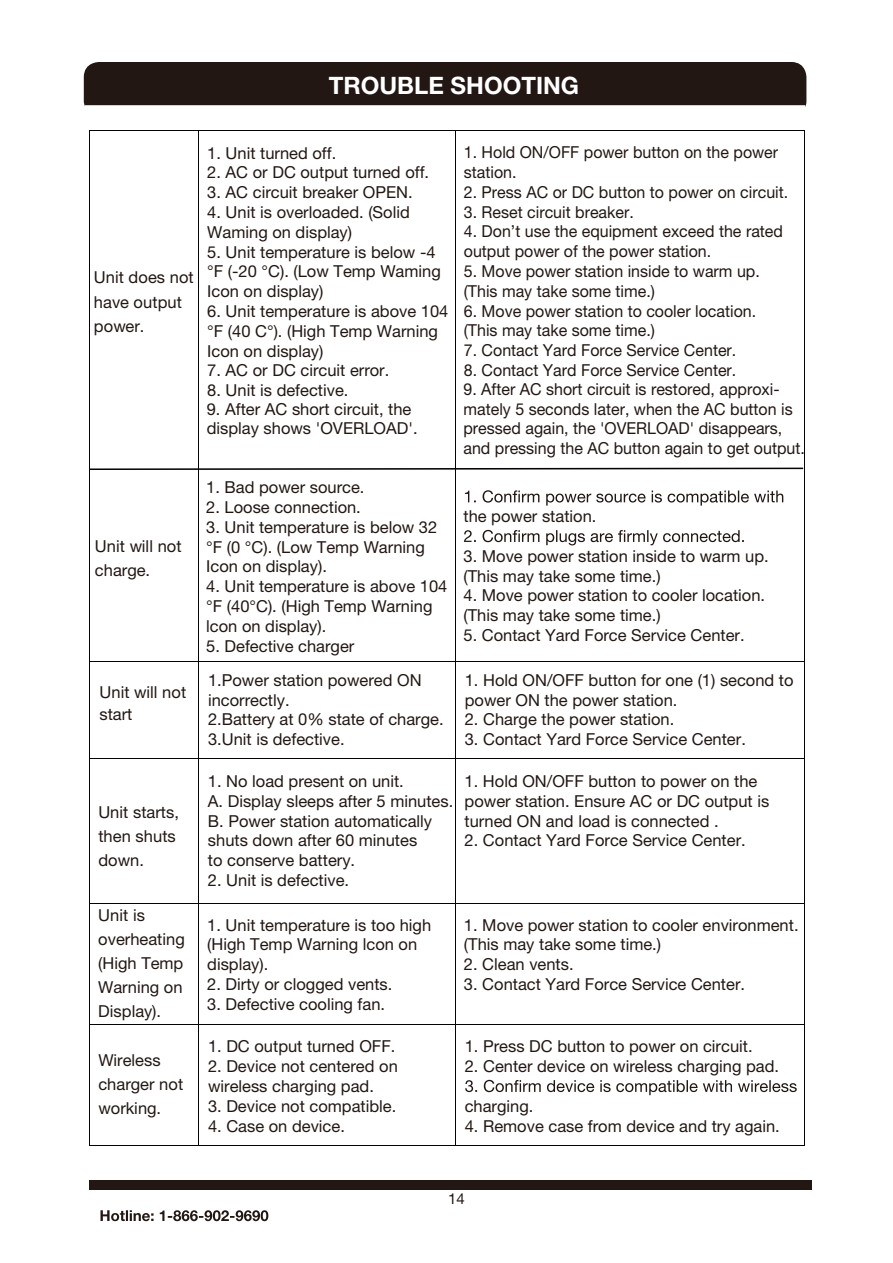
<style>
.page{position:relative;width:893px;height:1263px;background:#fff}
.page>*{position:absolute;margin:0;border:0;box-sizing:border-box;transform-origin:0 0}
.t1{font:700 24px "Helvetica Neue LT Std";color:#fff}
.t2{font:16.5px/19.8px "Helvetica Neue LT Std";color:#221713}
.t3{font:15px "Helvetica Neue LT Std";color:#221713}
</style>
<div class="page">
<div style="left:89px;top:1180px;width:723px;height:10px;background:#221713"></div>
<svg style="left:100px;top:1210px;width:168px;height:11px"></svg>
<div style="left:84px;top:62px;width:722px;height:45px;background:#221713"></div>
<hr style="left:89px;top:130px;width:109px;height:1px;background:#030303">
<hr style="left:199px;top:130px;width:256px;height:1px;background:#030303">
<hr style="left:456px;top:130px;width:348px;height:1px;background:#030303">
<hr style="left:89px;top:131px;width:1px;height:313px;background:#030303">
<hr style="left:198px;top:131px;width:1px;height:313px;background:#030303">
<hr style="left:455px;top:131px;width:1px;height:313px;background:#030303">
<hr style="left:804px;top:131px;width:1px;height:313px;background:#030303">
<hr style="left:89px;top:444px;width:1px;height:217px;background:#030303">
<hr style="left:198px;top:444px;width:1px;height:217px;background:#030303">
<hr style="left:455px;top:444px;width:1px;height:217px;background:#030303">
<hr style="left:804px;top:444px;width:1px;height:217px;background:#030303">
<hr style="left:89px;top:661px;width:109px;height:1px;background:#030303">
<hr style="left:199px;top:661px;width:256px;height:1px;background:#030303">
<hr style="left:456px;top:661px;width:348px;height:1px;background:#030303">
<hr style="left:89px;top:662px;width:1px;height:96px;background:#030303">
<hr style="left:198px;top:662px;width:1px;height:96px;background:#030303">
<hr style="left:455px;top:662px;width:1px;height:96px;background:#030303">
<hr style="left:804px;top:662px;width:1px;height:96px;background:#030303">
<hr style="left:89px;top:758px;width:109px;height:1px;background:#030303">
<hr style="left:199px;top:758px;width:256px;height:1px;background:#030303">
<hr style="left:456px;top:758px;width:348px;height:1px;background:#030303">
<hr style="left:89px;top:759px;width:1px;height:144px;background:#030303">
<hr style="left:198px;top:759px;width:1px;height:144px;background:#030303">
<hr style="left:455px;top:759px;width:1px;height:144px;background:#030303">
<hr style="left:804px;top:759px;width:1px;height:144px;background:#030303">
<hr style="left:89px;top:903px;width:109px;height:1px;background:#030303">
<hr style="left:199px;top:903px;width:256px;height:1px;background:#030303">
<hr style="left:456px;top:903px;width:348px;height:1px;background:#030303">
<hr style="left:89px;top:904px;width:1px;height:120px;background:#030303">
<hr style="left:198px;top:904px;width:1px;height:120px;background:#030303">
<hr style="left:455px;top:904px;width:1px;height:120px;background:#030303">
<hr style="left:804px;top:904px;width:1px;height:120px;background:#030303">
<svg style="left:465px;top:1080px;width:332px;height:15px"></svg>
<hr style="left:89px;top:1024px;width:109px;height:1px;background:#030303">
<hr style="left:199px;top:1024px;width:256px;height:1px;background:#030303">
<hr style="left:456px;top:1024px;width:348px;height:1px;background:#030303">
<hr style="left:89px;top:1025px;width:1px;height:120px;background:#030303">
<hr style="left:89px;top:1145px;width:109px;height:1px;background:#030303">
<hr style="left:198px;top:1025px;width:1px;height:120px;background:#030303">
<hr style="left:199px;top:1145px;width:256px;height:1px;background:#030303">
<hr style="left:455px;top:1025px;width:1px;height:120px;background:#030303">
<hr style="left:456px;top:1145px;width:348px;height:1px;background:#030303">
<hr style="left:804px;top:1025px;width:1px;height:120px;background:#030303">
<svg style="left:465px;top:490px;width:318px;height:16px"></svg>
<svg style="left:464px;top:530px;width:280px;height:15px"></svg>
<svg style="left:90px;top:467px;width:714px;height:3px"></svg>
<h1 class="t1" style="left:329px;top:71px;width:252px">TROUBLE SHOOTING</h1>
<p class="t2" style="left:94px;top:265px;width:101px;line-height:24px">Unit does not have output power.</p>
<p class="t2" style="left:95px;top:533px;width:88px;line-height:24px">Unit will not charge.</p>
<p class="t2" style="left:100px;top:680px;width:88px;line-height:22.5px">Unit will not start</p>
<p class="t2" style="left:98px;top:800px;width:82px;line-height:24px">Unit starts, then shuts down.</p>
<p class="t2" style="left:207px;top:143px;width:130px">1. Unit turned off.</p>
<p class="t2" style="left:207px;top:162px;width:223px">2. AC or DC output turned off.</p>
<p class="t2" style="left:207px;top:182px;width:207px">3. AC circuit breaker OPEN.</p>
<p class="t2" style="left:207px;top:202px;width:204px">4. Unit is overloaded. (Solid<br>Waming on display)</p>
<p class="t2" style="left:207px;top:242px;width:235px">5. Unit temperature is below -4 °F (-20 °C). (Low Temp Waming<br>Icon on display)</p>
<p class="t2" style="left:207px;top:301px;width:243px">6. Unit temperature is above 104 °F (40 C°). (High Temp Warning<br>Icon on display)</p>
<p class="t2" style="left:207px;top:360px;width:184px">7. AC or DC circuit error.</p>
<p class="t2" style="left:207px;top:380px;width:143px">8. Unit is defective.</p>
<p class="t2" style="left:207px;top:398px;width:212px">9. After AC short circuit, the display shows 'OVERLOAD'.</p>
<p class="t2" style="left:206px;top:477px;width:160px">1. Bad power source.</p>
<p class="t2" style="left:206px;top:497px;width:156px">2. Loose connection.</p>
<p class="t2" style="left:206px;top:517px;width:233px">3. Unit temperature is below 32 °F (0 °C). (Low Temp Warning<br>Icon on display).</p>
<p class="t2" style="left:206px;top:576px;width:243px">4. Unit temperature is above 104 °F (40°C). (High Temp Warning lcon on display).</p>
<p class="t2" style="left:206px;top:636px;width:150px">5. Defective charger</p>
<p class="t2" style="left:464px;top:142px;width:316px">1. Hold ON/OFF power button on the power station.</p>
<p class="t2" style="left:464px;top:182px;width:326px">2. Press AC or DC button to power on circuit.</p>
<p class="t2" style="left:464px;top:202px;width:172px">3. Reset circuit breaker.</p>
<p class="t2" style="left:464px;top:221px;width:321px">4. Don’t use the equipment exceed the rated output power of the power station.</p>
<p class="t2" style="left:464px;top:261px;width:298px">5. Move power station inside to warm up. (This may take some time.)</p>
<p class="t2" style="left:464px;top:301px;width:294px">6. Move power station to cooler location. (This may take some time.)</p>
<p class="t2" style="left:464px;top:340px;width:274px">7. Contact Yard Force Service Center.</p>
<p class="t2" style="left:464px;top:360px;width:274px">8. Contact Yard Force Service Center.</p>
<p class="t2" style="left:463px;top:379px;width:343px">9. After AC short circuit is restored, approxi&shy;mately 5 seconds later, when the AC button is pressed again, the 'OVERLOAD' disappears, and pressing the AC button again to get output.</p>
<p class="t2" style="left:463px;top:506px;width:134px">the power station.</p>
<p class="t2" style="left:463px;top:546px;width:307px">3. Move power station inside to warm up. (This may take some time.)</p>
<p class="t2" style="left:463px;top:585px;width:303px">4. Move power station to cooler location. (This may take some time.)</p>
<p class="t2" style="left:463px;top:625px;width:283px">5. Contact Yard Force Service Center.</p>
<p class="t2" style="left:208px;top:670px;width:237px">1.Power station powered ON incorrectly.<br>2.Battery at 0% state of charge.<br>3.Unit is defective.</p>
<p class="t2" style="left:465px;top:670px;width:330px">1. Hold ON/OFF button for one (1) second to power ON the power station.</p>
<p class="t2" style="left:465px;top:709px;width:211px">2. Charge the power station.</p>
<p class="t2" style="left:465px;top:729px;width:283px">3. Contact Yard Force Service Center.</p>
<p class="t2" style="left:208px;top:771px;width:247px">1. No load present on unit.<br>A. Display sleeps after 5 minutes.<br>B. Power station automatically shuts down after 60 minutes<br>to conserve battery.</p>
<p class="t2" style="left:208px;top:870px;width:143px">2. Unit is defective.</p>
<p class="t2" style="left:465px;top:771px;width:306px">1. Hold ON/OFF button to power on the power station. Ensure AC or DC output is turned ON and load is connected .</p>
<p class="t2" style="left:465px;top:830px;width:283px">2. Contact Yard Force Service Center.</p>
<p class="t2" style="left:98px;top:903px;width:88px;line-height:24px">Unit is overheating (High Temp<br>Warning on<br>Display).</p>
<p class="t2" style="left:207px;top:914px;width:226px">1. Unit temperature is too high (High Temp Warning lcon on display).</p>
<p class="t2" style="left:207px;top:974px;width:187px">2. Dirty or clogged vents.</p>
<p class="t2" style="left:207px;top:994px;width:179px">3. Defective cooling fan.</p>
<p class="t2" style="left:99px;top:1048px;width:86px;line-height:24px">Wireless charger not working.</p>
<p class="t2" style="left:208px;top:1036px;width:189px">1. DC output turned OFF.</p>
<p class="t2" style="left:208px;top:1056px;width:191px">2. Device not centered on wireless charging pad.</p>
<p class="t2" style="left:208px;top:1096px;width:190px">3. Device not compatible.</p>
<p class="t2" style="left:208px;top:1115px;width:138px">4. Case on device.</p>
<p class="t2" style="left:464px;top:914px;width:336px">1. Move power station to cooler environment. (This may take some time.)</p>
<p class="t2" style="left:464px;top:954px;width:111px">2. Clean vents.</p>
<p class="t2" style="left:464px;top:974px;width:283px">3. Contact Yard Force Service Center.</p>
<p class="t2" style="left:465px;top:1036px;width:289px">1. Press DC button to power on circuit.</p>
<p class="t2" style="left:465px;top:1056px;width:316px">2. Center device on wireless charging pad.</p>
<p class="t2" style="left:465px;top:1096px;width:70px">charging.</p>
<p class="t2" style="left:465px;top:1115px;width:317px">4. Remove case from device and try again.</p>
<p class="t3" style="left:448px;top:1190px;width:18px">14</p>
</div>
